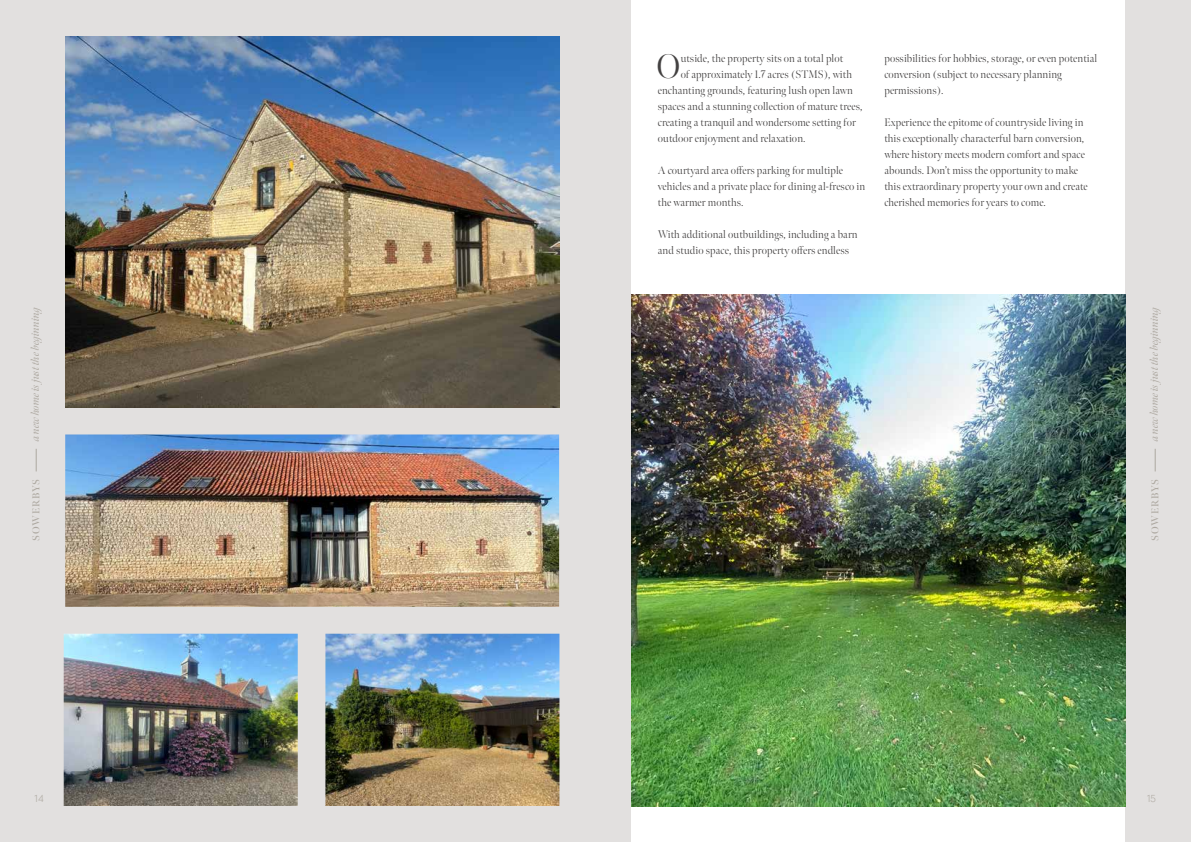
<style>
.page{position:relative;width:1191px;height:842px;background:#e2e0df}
.page>*{position:absolute;margin:0;border:0;box-sizing:border-box;transform-origin:0 0}
.t1{font:300 34px "Meno Banner";color:#434141}
.t2{font:300 11px/16px "Meno Banner";letter-spacing:.01em;color:#434141}
.t3{font:italic 11px "Meno Banner";letter-spacing:-.01em;color:#ada8a0}
.t4{font:600 10px "Meno Banner";letter-spacing:.08em;color:#ada8a0}
.t5{font:300 10px "Quasimoda";color:#ada8a0}
</style>
<div class="page">
<svg style="left:36px;top:449px;width:1px;height:22px"></svg>
<svg style="left:1155px;top:449px;width:1px;height:22px"></svg>
<div style="left:631px;top:0;width:494px;height:842px;background:#fff"></div>
<img style="left:631px;top:295px;width:494px;height:511px">
<img style="left:65px;top:36px;width:494px;height:371px">
<img style="left:64px;top:634px;width:234px;height:172px">
<img style="left:65px;top:434px;width:494px;height:173px">
<img style="left:325px;top:634px;width:234px;height:172px">
<h1 class="t1" style="left:656px;top:46px;width:25px">O</h1>
<p class="t2" style="left:680px;top:51px;width:164px">utside, the property sits on a total plot</p>
<p class="t2" style="left:680px;top:67px;width:173px">of approximately 1.7 acres (STMS), with</p>
<p class="t2" style="left:658px;top:83px;width:196px">enchanting grounds, featuring lush open lawn</p>
<p class="t2" style="left:658px;top:99px;width:206px">spaces and a stunning collection of mature trees,</p>
<p class="t2" style="left:658px;top:115px;width:199px">creating a tranquil and wondersome setting for</p>
<p class="t2" style="left:658px;top:131px;width:149px">outdoor enjoyment and relaxation.</p>
<p class="t2" style="left:658px;top:163px;width:209px">A courtyard area offers parking for multiple vehicles and a private place for dining al-fresco in the warmer months.</p>
<p class="t2" style="left:658px;top:227px;width:201px">With additional outbuildings, including a barn and studio space, this property offers endless</p>
<p class="t2" style="left:884px;top:51px;width:214px">possibilities for hobbies, storage, or even potential conversion (subject to necessary planning permissions).</p>
<p class="t2" style="left:884px;top:115px;width:205px">Experience the epitome of countryside living in this exceptionally characterful barn conversion, where history meets modern comfort and space abounds. Don’t miss the opportunity to make this extraordinary property your own and create cherished memories for years to come.</p>
<p class="t3" style="left:29px;top:441px;width:138px;rotate:-90deg">a new home is just the beginning</p>
<p class="t3" style="left:1147px;top:441px;width:138px;rotate:-90deg">a new home is just the beginning</p>
<p class="t4" style="left:30px;top:541px;width:63px;rotate:-90deg">SOWERBYS</p>
<p class="t4" style="left:1149px;top:541px;width:63px;rotate:-90deg">SOWERBYS</p>
<p class="t5" style="left:35px;top:791px;width:11px">14</p>
<p class="t5" style="left:1147px;top:791px;width:10px">15</p>
</div>
